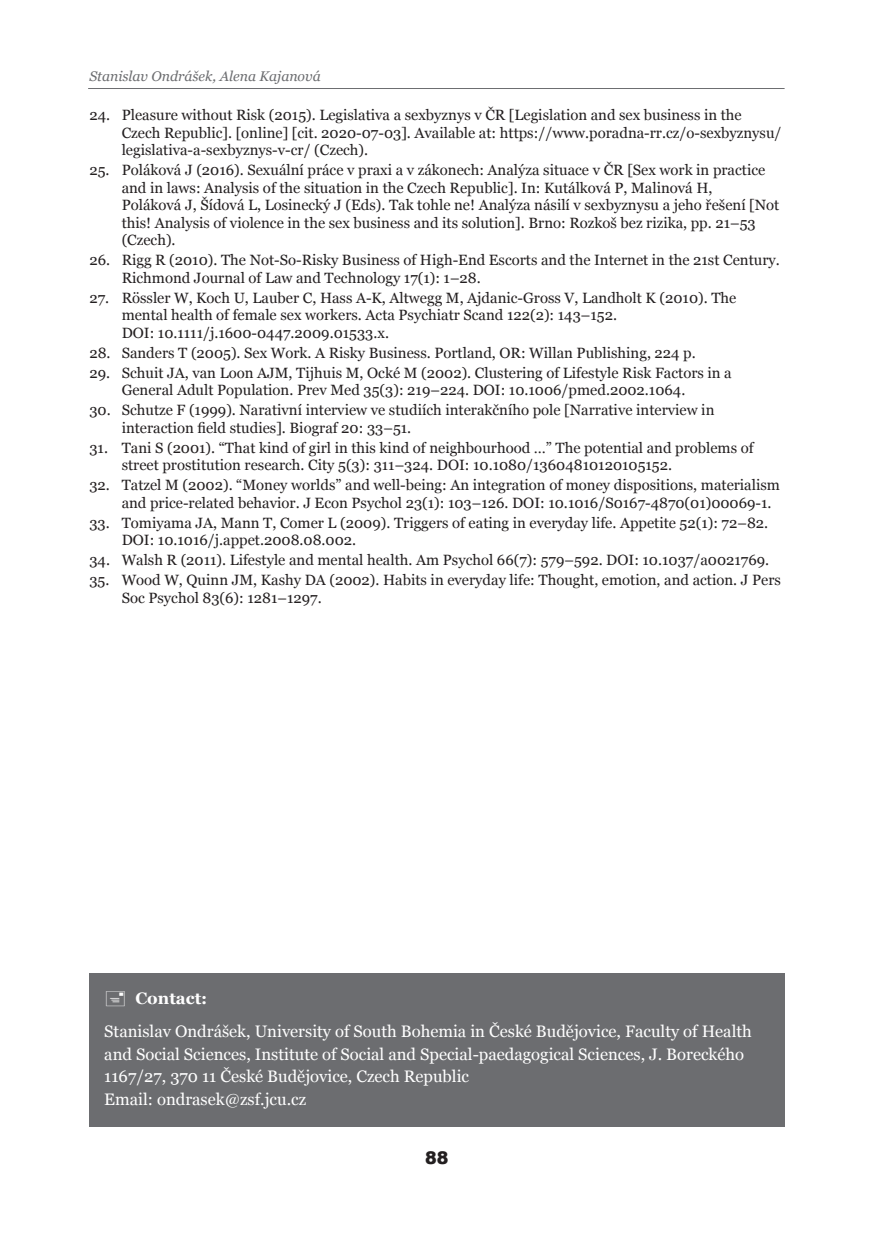
<style>
.page{position:relative;width:874px;height:1241px;background:#fff}
.page>*{position:absolute;margin:0;border:0;box-sizing:border-box;transform-origin:0 0}
.t1{font:900 17.5px "Arial";color:#231f20}
.t2{font:16.62px/22.8px "Georgia";color:#fff}
.t3{font:700 16.62px "Georgia";color:#fff}
.t4{font:14.88px/17.5px "Georgia";color:#231f20}
.t5{font:italic 14px "Georgia";color:#6c6d70}
</style>
<div class="page">
<div style="left:89px;top:972px;width:695px;height:154px;background:#6c6d70"></div>
<hr style="left:88px;top:88px;width:696px;height:1px;background:#6c6d70">
<p class="t5" style="left:89px;top:67px;width:233px">Stanislav Ondrášek, Alena Kajanová</p>
<p class="t4" style="left:122px;top:107px;width:661px;text-indent:-32px">24. Pleasure without Risk (2015). Legislativa a sexbyznys v ČR [Legislation and sex business in the<br>Czech Republic]. [online] [cit. 2020-07-03]. Available at: https://www.poradna-rr.cz/o-sexbyznysu/ legislativa-a-sexbyznys-v-cr/ (Czech).</p>
<p class="t4" style="left:122px;top:162px;width:659px;text-indent:-32px">25. Poláková J (2016). Sexuální práce v praxi a v zákonech: Analýza situace v ČR [Sex work in practice and in laws: Analysis of the situation in the Czech Republic]. In: Kutálková P, Malinová H,<br>Poláková J, Šídová L, Losinecký J (Eds). Tak tohle ne! Analýza násilí v sexbyznysu a jeho řešení [Not this! Analysis of violence in the sex business and its solution]. Brno: Rozkoš bez rizika, pp. 21–53 (Czech).</p>
<p class="t4" style="left:122px;top:252px;width:659px;text-indent:-32px">26. Rigg R (2010). The Not-So-Risky Business of High-End Escorts and the Internet in the 21st Century.<br>Richmond Journal of Law and Technology 17(1): 1–28.</p>
<p class="t4" style="left:122px;top:289px;width:616px;text-indent:-32px">27. Rössler W, Koch U, Lauber C, Hass A-K, Altwegg M, Ajdanic-Gross V, Landholt K (2010). The mental health of female sex workers. Acta Psychiatr Scand 122(2): 143–152.<br>DOI: 10.1111/j.1600-0447.2009.01533.x.</p>
<p class="t4" style="left:89px;top:344px;width:607px">28. Sanders T (2005). Sex Work. A Risky Business. Portland, OR: Willan Publishing, 224 p.</p>
<p class="t4" style="left:122px;top:364px;width:611px;text-indent:-32px">29. Schuit JA, van Loon AJM, Tijhuis M, Ocké M (2002). Clustering of Lifestyle Risk Factors in a<br>General Adult Population. Prev Med 35(3): 219–224. DOI: 10.1006/pmed.2002.1064.</p>
<p class="t4" style="left:122px;top:402px;width:594px;text-indent:-32px">30. Schutze F (1999). Narativní interview ve studiích interakčního pole [Narrative interview in interaction field studies]. Biograf 20: 33–51.</p>
<p class="t4" style="left:122px;top:439px;width:633px;text-indent:-32px">31. Tani S (2001). “That kind of girl in this kind of neighbourhood …” The potential and problems of street prostitution research. City 5(3): 311–324. DOI: 10.1080/13604810120105152.</p>
<p class="t4" style="left:122px;top:477px;width:659px;text-indent:-32px">32. Tatzel M (2002). “Money worlds” and well-being: An integration of money dispositions, materialism and price-related behavior. J Econ Psychol 23(1): 103–126. DOI: 10.1016/S0167-4870(01)00069-1.</p>
<p class="t4" style="left:122px;top:514px;width:647px;text-indent:-32px">33. Tomiyama JA, Mann T, Comer L (2009). Triggers of eating in everyday life. Appetite 52(1): 72–82.<br>DOI: 10.1016/j.appet.2008.08.002.</p>
<p class="t4" style="left:89px;top:551px;width:681px">34. Walsh R (2011). Lifestyle and mental health. Am Psychol 66(7): 579–592. DOI: 10.1037/a0021769.</p>
<p class="t4" style="left:122px;top:571px;width:660px;text-indent:-32px">35. Wood W, Quinn JM, Kashy DA (2002). Habits in everyday life: Thought, emotion, and action. J Pers<br>Soc Psychol 83(6): 1281–1297.</p>
<p class="t3" style="left:135px;top:987px;width:73px">Contact:</p>
<p class="t2" style="left:104px;top:1019px;width:648px">Stanislav Ondrášek, University of South Bohemia in České Budějovice, Faculty of Health and Social Sciences, Institute of Social and Special-paedagogical Sciences, J. Boreckého 1167/27, 370 11 České Budějovice, Czech Republic<br>Email: ondrasek@zsf.jcu.cz</p>
<p class="t1" style="left:425px;top:1144px;width:25px">88</p>
</div>
